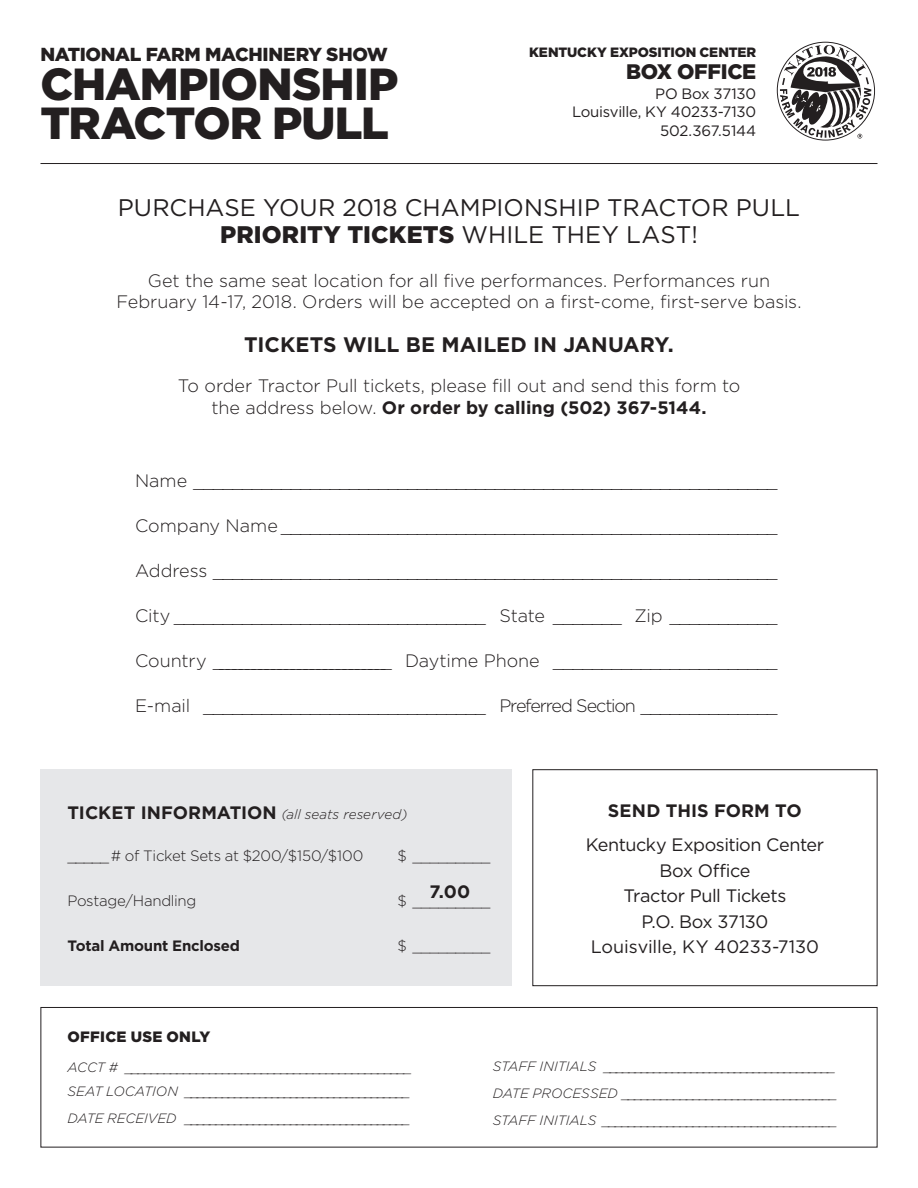
<style>
.page{position:relative;width:918px;height:1188px;background:#fff}
.page>*{position:absolute;margin:0;border:0;box-sizing:border-box;transform-origin:0 0}
.t1{font:900 45px/39.2px "Gotham";letter-spacing:-.025em;color:#231f20}
.t2{font:24px/27px "Gotham";color:#231f20;text-align:center}
.t3{font:700 21px "Gotham";color:#231f20}
.t4{font:900 21px "Gotham";letter-spacing:-.02em;color:#231f20}
.t5{font:900 18.9px "Gotham";letter-spacing:-.02em;color:#231f20}
.t6{font:300 18px/21.6px "Gotham";letter-spacing:-.005em;color:#231f20;text-align:center}
.t7{font:18px/25.5px "Gotham";letter-spacing:-.02em;color:#231f20;text-align:center}
.t8{font:300 18px "Gotham";letter-spacing:-.06em;color:#231f20}
.t9{font:700 18px "Gotham";letter-spacing:.005em;color:#231f20}
.t10{font:300 15px "Gotham";letter-spacing:-.02em;color:#231f20}
.t11{font:15px/18.8px "Gotham";letter-spacing:-.02em;color:#231f20;text-align:right}
.t12{font:700 15px "Gotham";letter-spacing:-.015em;color:#231f20}
.t13{font:900 15px "Gotham";letter-spacing:.015em;color:#231f20}
.t14{font:italic 300 13.5px/27px "Gotham";letter-spacing:-.005em;color:#231f20}
.t15{font:900 13.5px "Gotham";letter-spacing:-.005em;color:#231f20}
.s1{font-weight:900}
.s2{font-weight:700}
.s3{font-weight:700;font-style:normal;font-size:18px}
</style>
<div class="page">
<div style="left:40px;top:769px;width:472px;height:217px;background:#e6e7e9"></div>
<div style="left:40px;top:1007px;width:838px;height:141px;border:1px solid #231f20"></div>
<div style="left:532px;top:769px;width:346px;height:217px;border:1px solid #231f20"></div>
<hr style="left:40px;top:163px;width:838px;height:1px;background:#231f20">
<svg style="left:780px;top:45px;width:91px;height:94px"></svg>
<p class="t5" style="left:40px;top:43px;width:349px">NATIONAL FARM MACHINERY SHOW</p>
<h1 class="t1" style="left:40px;top:63px;width:359px">CHAMPIONSHIP<br>TRACTOR PULL</h1>
<p class="t15" style="left:529px;top:44px;width:229px">KENTUCKY EXPOSITION CENTER</p>
<p class="t4" style="left:626px;top:60px;width:132px">BOX OFFICE</p>
<p class="t11" style="left:572px;top:84px;width:186px">PO Box 37130<br>Louisville, KY 40233-7130<br>502.367.5144</p>
<h2 class="t2" style="left:118px;top:194px;width:684px">PURCHASE YOUR 2018 CHAMPIONSHIP TRACTOR PULL<br><span class="s1">PRIORITY TICKETS</span> WHILE THEY LAST!</h2>
<p class="t6" style="left:116px;top:269px;width:687px">Get the same seat location for all five performances. Performances run<br>February 14-17, 2018. Orders will be accepted on a first-come, first-serve basis.</p>
<p class="t3" style="left:244px;top:333px;width:431px">TICKETS WILL BE MAILED IN JANUARY.</p>
<p class="t6" style="left:178px;top:375px;width:564px">To order Tractor Pull tickets, please fill out and send this form to the address below. <span class="s2">Or order by calling (502) 367-5144.</span></p>
<p class="t6" style="left:135px;top:470px;width:644px">Name ____________________________________________________________</p>
<p class="t6" style="left:135px;top:515px;width:644px">Company Name ___________________________________________________</p>
<p class="t6" style="left:135px;top:560px;width:644px">Address __________________________________________________________</p>
<p class="t6" style="left:135px;top:605px;width:644px">City ________________________________ State _______ Zip ___________</p>
<p class="t6" style="left:135px;top:650px;width:644px">Country ___________________________ Daytime Phone _______________________</p>
<p class="t8" style="left:135px;top:696px;width:644px">E-mail _____________________________ Preferred Section ______________</p>
<p class="t14" style="left:68px;top:801px;width:341px"><span class="s3">TICKET INFORMATION</span> (all seats reserved)</p>
<p class="t10" style="left:68px;top:848px;width:297px">_____ # of Ticket Sets at $200/$150/$100</p>
<p class="t10" style="left:397px;top:848px;width:95px">$ _________</p>
<p class="t10" style="left:68px;top:893px;width:130px">Postage/Handling</p>
<p class="t10" style="left:397px;top:893px;width:95px">$ _________</p>
<p class="t12" style="left:68px;top:937px;width:174px">Total Amount Enclosed</p>
<p class="t10" style="left:397px;top:938px;width:95px">$ _________</p>
<p class="t9" style="left:429px;top:881px;width:42px">7.00</p>
<p class="t9" style="left:608px;top:801px;width:195px">SEND THIS FORM TO</p>
<p class="t7" style="left:586px;top:832px;width:240px">Kentucky Exposition Center<br>Box Office<br>Tractor Pull Tickets<br>P.O. Box 37130<br>Louisville, KY 40233-7130</p>
<p class="t13" style="left:68px;top:1028px;width:144px">OFFICE USE ONLY</p>
<p class="t14" style="left:68px;top:1056px;width:347px;line-height:24px">ACCT # ____________________________________________<br>SE AT LOCATION ____________________________________</p>
<p class="t14" style="left:68px;top:1105px;width:345px">DATE RECEIVED ____________________________________</p>
<p class="t14" style="left:493px;top:1053px;width:347px">STAFF INITIALS _____________________________________<br>DATE PROCESSED _________________________________<br>STAFF INITIALS ____________________________________</p>
</div>
